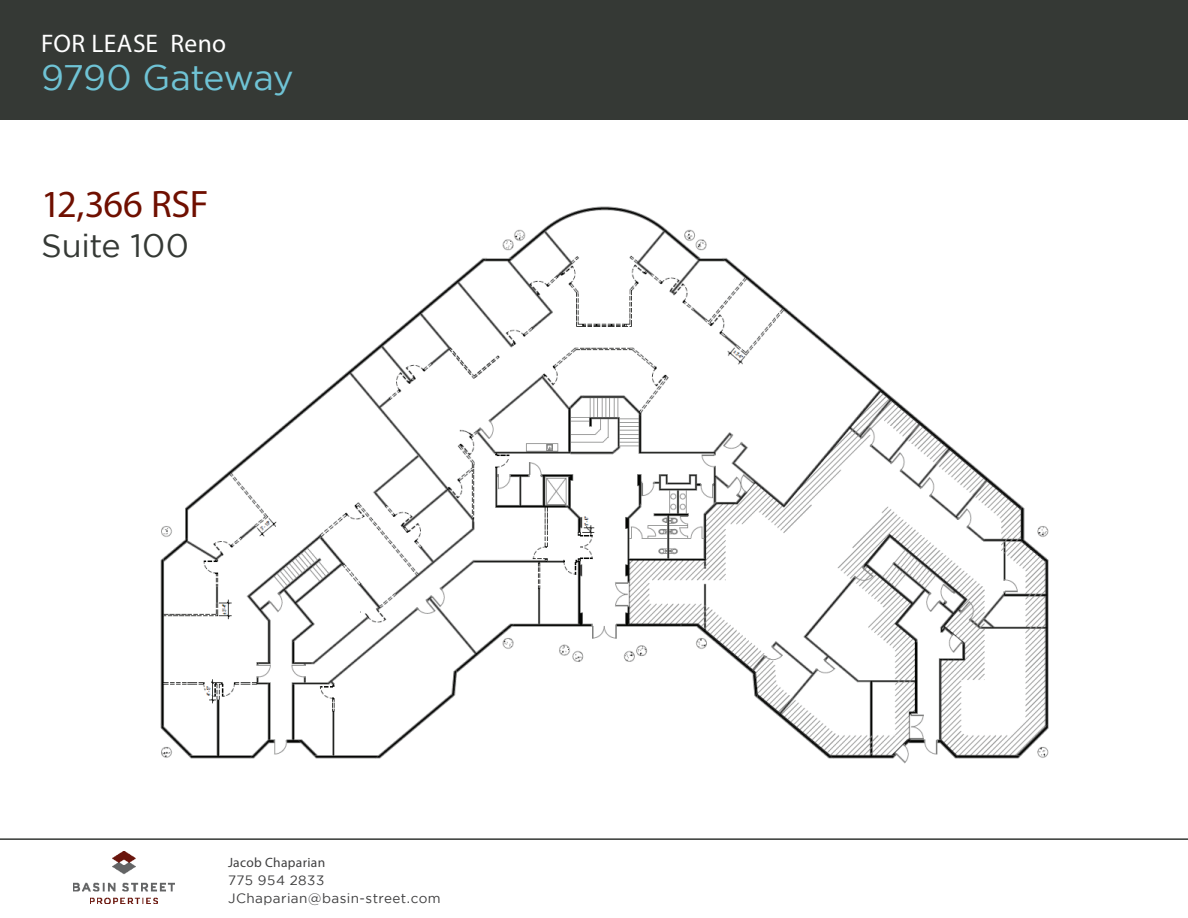
<style>
.page{position:relative;width:1188px;height:918px;background:#fff}
.page>*{position:absolute;margin:0;border:0;box-sizing:border-box;transform-origin:0 0}
.t1{font:38.4px "Myriad Pro";letter-spacing:-.02em;color:#6f0f00}
.t2{font:35.4px "Gotham";letter-spacing:-.02em;color:#6fc3d5}
.t3{font:32.4px "Gotham";letter-spacing:-.005em;color:#353935}
.t4{font:25.5px "Myriad Pro";letter-spacing:.01em;color:#fff}
.t5{font:13.5px/18px "Gotham";letter-spacing:.035em;color:#3e3e3f}
.t6{font:13.5px "Myriad Pro";letter-spacing:.02em;color:#3e3e3f}
</style>
<div class="page">
<img style="left:73px;top:852px;width:102px;height:51px">
<div style="left:0;top:0;width:1188px;height:120px;background:#353935"></div>
<hr style="left:0;top:838px;width:1188px;height:2px;background:#353935">
<img style="left:160px;top:206px;width:889px;height:558px">
<h3 class="t4" style="left:41px;top:28px;width:187px">FOR LEASE Reno</h3>
<h2 class="t2" style="left:41px;top:58px;width:254px">9790 Gateway</h2>
<h1 class="t1" style="left:41px;top:180px;width:169px">12,366 RSF</h1>
<h3 class="t3" style="left:41px;top:228px;width:149px">Suite 100</h3>
<p class="t6" style="left:228px;top:855px;width:99px">Jacob Chaparian</p>
<p class="t5" style="left:228px;top:871px;width:214px">775 954 2833<br>JChaparian@basin-street.com</p>
</div>
